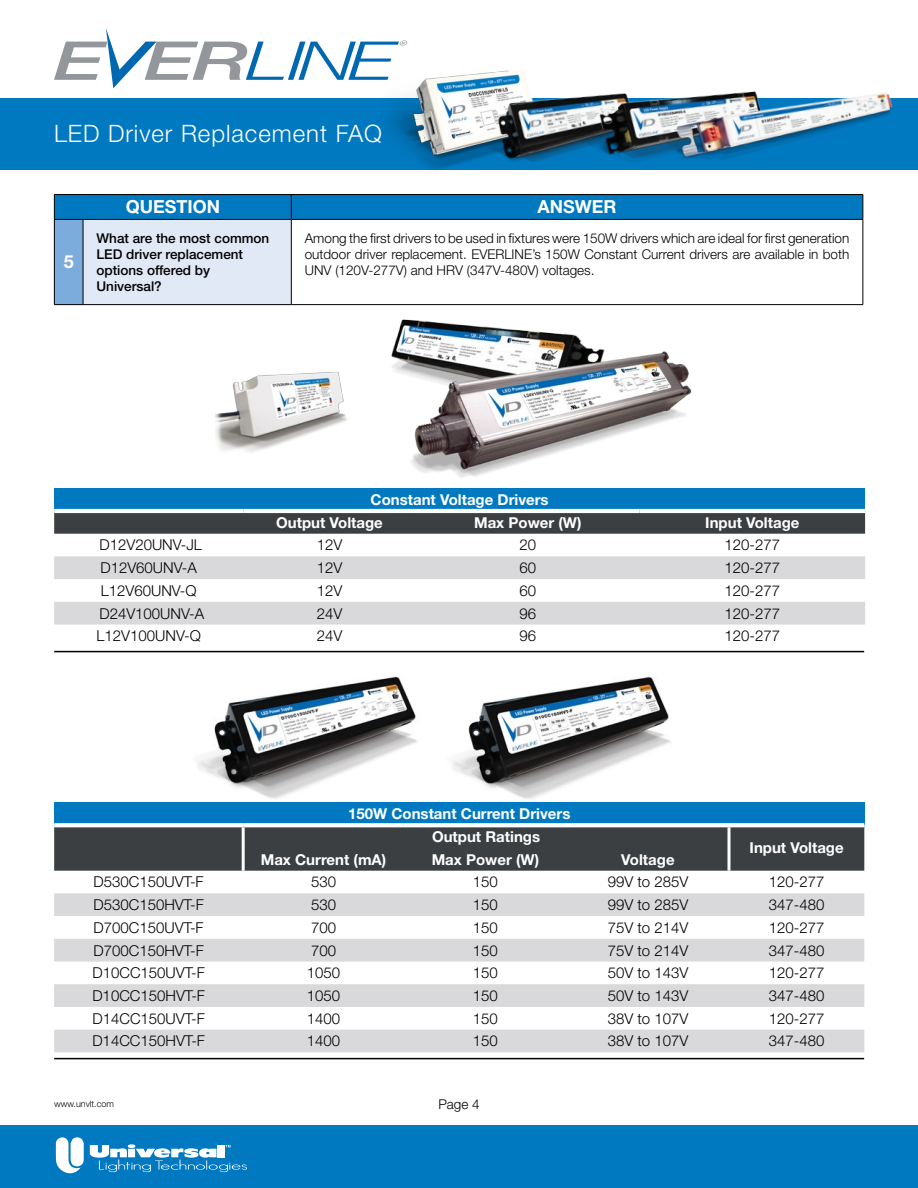
<style>
.page{position:relative;width:918px;height:1188px;background:#fff}
.page>*{position:absolute;margin:0;border:0;box-sizing:border-box;transform-origin:0 0}
.t1{font:300 24px "Helvetica Neue LT Std";letter-spacing:.04em;color:#fff}
.t2{font:700 18px "Helvetica Neue LT Std";color:#fff}
.t3{font:300 15px "Helvetica Neue LT Std";color:#000}
.t4{font:700 15px/22.6px "Helvetica Neue LT Std";color:#fff}
.t5{font:300 13.5px/16.2px "Helvetica Neue LT Std";color:#000;text-align:justify}
.t6{font:500 13.5px/16.2px "Helvetica Neue LT Std";color:#000}
.t7{font:300 9px "Helvetica Neue LT Std";color:#000}
</style>
<div class="page">
<img style="left:391px;top:319px;width:301px;height:159px">
<img style="left:215px;top:372px;width:132px;height:81px">
<img style="left:434px;top:676px;width:271px;height:127px">
<img style="left:191px;top:676px;width:234px;height:127px">
<div style="left:54px;top:219px;width:29px;height:86px;background:#7cacdc"></div>
<div style="left:83px;top:219px;width:208px;height:86px;background:#e1e9f6"></div>
<div style="left:54px;top:194px;width:810px;height:26px;background:#0079c1"></div>
<hr style="left:54px;top:220px;width:1px;height:84px;background:#000">
<hr style="left:83px;top:219px;width:208px;height:1px;background:#000">
<hr style="left:83px;top:220px;width:1px;height:84px;background:#000">
<hr style="left:291px;top:219px;width:572px;height:1px;background:#000">
<hr style="left:291px;top:220px;width:1px;height:84px;background:#000">
<hr style="left:863px;top:220px;width:1px;height:84px;background:#000">
<svg style="left:54px;top:304px;width:29px;height:1px"></svg>
<hr style="left:83px;top:304px;width:208px;height:1px;background:#000">
<hr style="left:291px;top:304px;width:572px;height:1px;background:#000">
<div style="left:54px;top:488px;width:811px;height:23px;background:#0079c1"></div>
<svg style="left:54px;top:513px;width:811px;height:21px;background:#3f4245"></svg>
<svg style="left:54px;top:556px;width:811px;height:69px;fill:#d9d8da"></svg>
<hr style="left:54px;top:509px;width:189px;height:4px;background:#fff">
<hr style="left:640px;top:509px;width:225px;height:4px;background:#fff">
<hr style="left:243px;top:509px;width:173px;height:4px;background:#fff">
<hr style="left:416px;top:509px;width:224px;height:4px;background:#fff">
<hr style="left:54px;top:651px;width:810px;height:1px;background:#000">
<div style="left:54px;top:803px;width:810px;height:22px;background:#0079c1"></div>
<div style="left:54px;top:827px;width:810px;height:44px;background:#3c3f42"></div>
<svg style="left:54px;top:893px;width:810px;height:159px;fill:#d9d8da"></svg>
<svg style="left:243px;top:823px;width:161px;height:4px"></svg>
<svg style="left:404px;top:823px;width:163px;height:2px"></svg>
<svg style="left:567px;top:823px;width:162px;height:2px"></svg>
<hr style="left:728px;top:827px;width:2px;height:21px;background:#fff">
<hr style="left:728px;top:848px;width:2px;height:23px;background:#fff">
<svg style="left:729px;top:823px;width:135px;height:2px"></svg>
<svg style="left:54px;top:823px;width:189px;height:4px"></svg>
<hr style="left:242px;top:827px;width:3px;height:21px;background:#fff">
<hr style="left:242px;top:848px;width:3px;height:23px;background:#fff">
<hr style="left:54px;top:1058px;width:810px;height:1px;background:#000">
<div style="left:0;top:1125px;width:918px;height:63px;background:#0079c1"></div>
<svg style="left:56px;top:1137px;width:28px;height:36px"></svg>
<svg style="left:90px;top:1144px;width:157px;height:28px"></svg>
<div style="left:0;top:98px;width:918px;height:71px;background:#0079c1"></div>
<svg style="left:54px;top:28px;width:353px;height:60px"></svg>
<img style="left:362px;top:62px;width:108px;height:133px">
<img style="left:470px;top:70px;width:177px;height:126px">
<img style="left:574px;top:70px;width:73px;height:117px">
<img style="left:647px;top:91px;width:270px;height:105px">
<h1 class="t1" style="left:54px;top:118px;width:330px">LED Driver Replacement FAQ</h1>
<p class="t2" style="left:64px;top:251px;width:12px">5</p>
<p class="t2" style="left:126px;top:196px;width:96px">QUESTION</p>
<p class="t2" style="left:538px;top:196px;width:81px">ANSWER</p>
<p class="t6" style="left:97px;top:229px;width:174px">What are the most common<br>LED driver replacement options offered by<br>Universal?</p>
<p class="t5" style="left:305px;top:229px;width:546px">Among the first drivers to be used in fixtures were 150W drivers which are ideal for first generation outdoor driver replacement. EVERLINE’s 150W Constant Current drivers are available in both UNV (120V-277V) and HRV (347V-480V) voltages.</p>
<p class="t4" style="left:276px;top:488px;width:274px;text-indent:94px">Constant Voltage Drivers<br>Output Voltage</p>
<p class="t4" style="left:474px;top:511px;width:109px">Max Power (W)</p>
<p class="t4" style="left:705px;top:511px;width:96px">Input Voltage</p>
<p class="t3" style="left:99px;top:536px;width:104px">D12V20UNV-JL</p>
<p class="t3" style="left:317px;top:536px;width:27px">12V</p>
<p class="t3" style="left:519px;top:536px;width:18px">20</p>
<p class="t3" style="left:725px;top:536px;width:57px">120-277</p>
<p class="t3" style="left:100px;top:559px;width:98px">D12V60UNV-A</p>
<p class="t3" style="left:317px;top:559px;width:27px">12V</p>
<p class="t3" style="left:520px;top:559px;width:18px">60</p>
<p class="t3" style="left:725px;top:559px;width:57px">120-277</p>
<p class="t3" style="left:101px;top:581px;width:97px">L12V60UNV-Q</p>
<p class="t3" style="left:317px;top:581px;width:27px">12V</p>
<p class="t3" style="left:520px;top:581px;width:18px">60</p>
<p class="t3" style="left:725px;top:581px;width:57px">120-277</p>
<p class="t3" style="left:99px;top:604px;width:106px">D24V100UNV-A</p>
<p class="t3" style="left:317px;top:604px;width:27px">24V</p>
<p class="t3" style="left:520px;top:604px;width:18px">96</p>
<p class="t3" style="left:725px;top:604px;width:57px">120-277</p>
<p class="t3" style="left:97px;top:627px;width:106px">L12V100UNV-Q</p>
<p class="t3" style="left:317px;top:627px;width:27px">24V</p>
<p class="t3" style="left:520px;top:627px;width:18px">96</p>
<p class="t3" style="left:725px;top:627px;width:57px">120-277</p>
<p class="t4" style="left:432px;top:802px;width:140px;text-indent:-84px">150W Constant Current Drivers<br>Output Ratings</p>
<p class="t4" style="left:261px;top:848px;width:127px">Max Current (mA)</p>
<p class="t4" style="left:432px;top:848px;width:109px">Max Power (W)</p>
<p class="t4" style="left:621px;top:848px;width:55px">Voltage</p>
<p class="t4" style="left:750px;top:836px;width:96px">Input Voltage</p>
<p class="t3" style="left:94px;top:873px;width:112px">D530C150UVT-F</p>
<p class="t3" style="left:311px;top:873px;width:27px">530</p>
<p class="t3" style="left:473px;top:873px;width:27px">150</p>
<p class="t3" style="left:608px;top:873px;width:82px">99V to 285V</p>
<p class="t3" style="left:769px;top:873px;width:57px">120-277</p>
<p class="t3" style="left:93px;top:896px;width:112px">D530C150HVT-F</p>
<p class="t3" style="left:311px;top:896px;width:27px">530</p>
<p class="t3" style="left:473px;top:896px;width:27px">150</p>
<p class="t3" style="left:608px;top:896px;width:82px">99V to 285V</p>
<p class="t3" style="left:769px;top:896px;width:57px">347-480</p>
<p class="t3" style="left:94px;top:918px;width:112px">D700C150UVT-F</p>
<p class="t3" style="left:311px;top:918px;width:27px">700</p>
<p class="t3" style="left:473px;top:918px;width:27px">150</p>
<p class="t3" style="left:608px;top:918px;width:82px">75V to 214V</p>
<p class="t3" style="left:769px;top:918px;width:57px">120-277</p>
<p class="t3" style="left:93px;top:941px;width:112px">D700C150HVT-F</p>
<p class="t3" style="left:311px;top:941px;width:27px">700</p>
<p class="t3" style="left:473px;top:941px;width:27px">150</p>
<p class="t3" style="left:608px;top:941px;width:82px">75V to 214V</p>
<p class="t3" style="left:769px;top:941px;width:57px">347-480</p>
<p class="t3" style="left:93px;top:964px;width:114px">D10CC150UVT-F</p>
<p class="t3" style="left:307px;top:964px;width:35px">1050</p>
<p class="t3" style="left:473px;top:964px;width:27px">150</p>
<p class="t3" style="left:608px;top:964px;width:82px">50V to 143V</p>
<p class="t3" style="left:769px;top:964px;width:57px">120-277</p>
<p class="t3" style="left:92px;top:986px;width:114px">D10CC150HVT-F</p>
<p class="t3" style="left:307px;top:986px;width:35px">1050</p>
<p class="t3" style="left:473px;top:986px;width:27px">150</p>
<p class="t3" style="left:608px;top:986px;width:82px">50V to 143V</p>
<p class="t3" style="left:769px;top:986px;width:57px">347-480</p>
<p class="t3" style="left:93px;top:1009px;width:114px">D14CC150UVT-F</p>
<p class="t3" style="left:307px;top:1009px;width:35px">1400</p>
<p class="t3" style="left:473px;top:1009px;width:27px">150</p>
<p class="t3" style="left:608px;top:1009px;width:82px">38V to 107V</p>
<p class="t3" style="left:769px;top:1009px;width:57px">120-277</p>
<p class="t3" style="left:92px;top:1032px;width:114px">D14CC150HVT-F</p>
<p class="t3" style="left:307px;top:1032px;width:35px">1400</p>
<p class="t3" style="left:473px;top:1032px;width:27px">150</p>
<p class="t3" style="left:608px;top:1032px;width:82px">38V to 107V</p>
<p class="t3" style="left:769px;top:1032px;width:57px">347-480</p>
<p class="t7" style="left:54px;top:1098px;width:61px">www.unvlt.com</p>
<p class="t5" style="left:438px;top:1095px;width:43px">Page 4</p>
</div>
